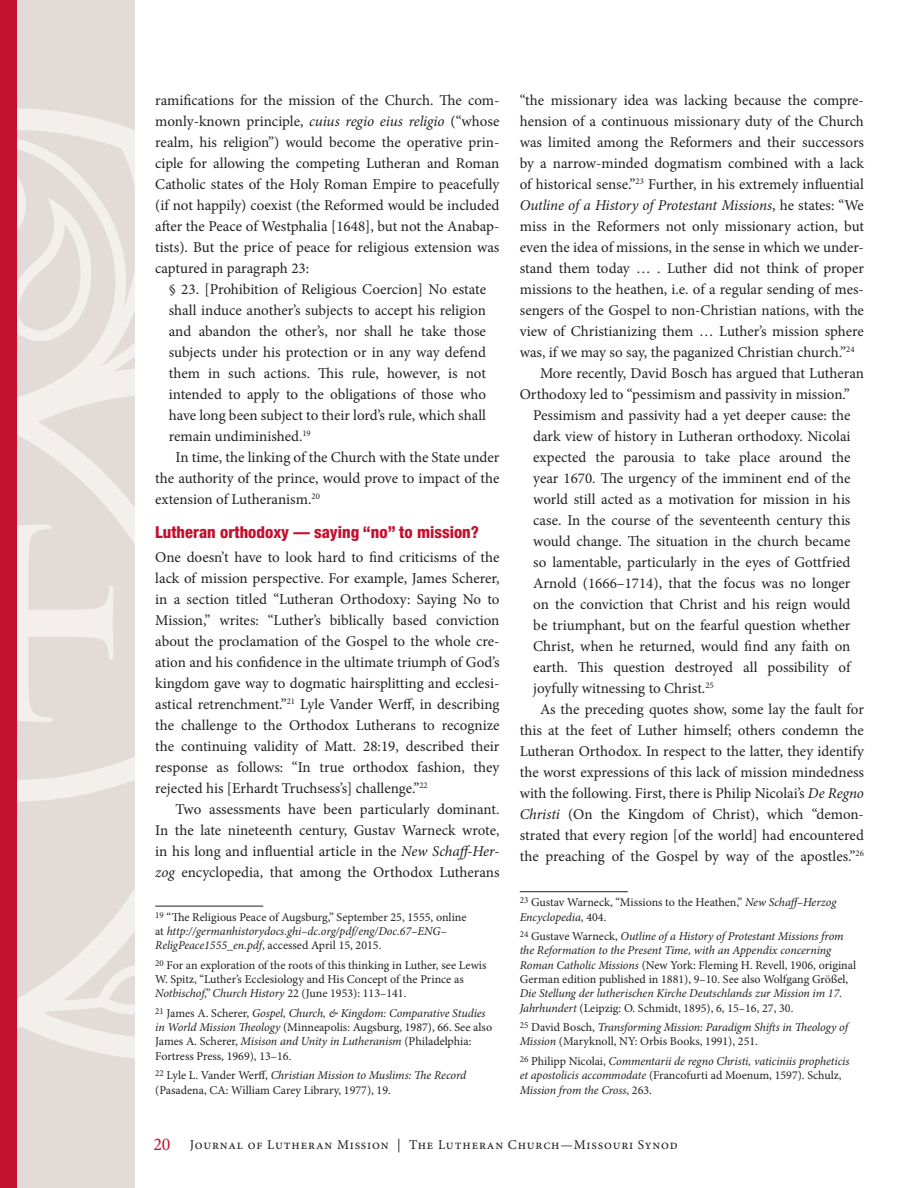
<style>
.page{position:relative;width:918px;height:1188px;background:#fff}
.page>*{position:absolute;margin:0;border:0;box-sizing:border-box;transform-origin:0 0}
.subhead{font:800 condensed 16.5px "Helvetica Neue LT Std";color:#c3102f}
.inset_para_black{font:15px/21px "Minion Pro";color:#231f20;text-align:justify}
.text{font:15px/21px "Minion Pro";letter-spacing:-.005em;color:#231f20;text-align:justify}
.t1{font:13.5px "Minion Pro";letter-spacing:.06em;color:#231f20}
.footnote{font:12px/14.4px "Minion Pro";color:#231f20}
.footnote-2{font:italic 12px/14.4px "Minion Pro";letter-spacing:-.005em;color:#231f20}
.s1{font-style:italic}
.s2{font-style:normal}
.s3{font-size:18px;color:#c3102f}
</style>
<div class="page">
<div style="left:16px;top:0;width:119px;height:1188px;background:#e2dbd7"></div>
<svg style="left:16px;top:107px;width:119px;height:959px"></svg>
<div style="left:0;top:0;width:16px;height:1188px;background:#c3102f"></div>
<hr style="left:155px;top:906px;width:108px;height:1px;background:#231f20">
<hr style="left:520px;top:891px;width:108px;height:1px;background:#231f20">
<p class="inset_para_black" style="left:155px;top:90px;width:346px">ramifications for the mission of the Church. The com&shy;monly-known principle, <span class="s1">cuius regio eius religio</span> (“whose realm, his religion”) would become the operative prin&shy;ciple for allowing the competing Lutheran and Roman Catholic states of the Holy Roman Empire to peacefully (if not happily) coexist (the Reformed would be included after the Peace of Westphalia [1648], but not the Anabap&shy;tists). But the price of peace for religious extension was captured in paragraph 23:</p>
<p class="inset_para_black" style="left:169px;top:279px;width:319px">§ 23. [Prohibition of Religious Coercion] No estate shall induce another’s subjects to accept his religion and abandon the other’s, nor shall he take those subjects under his protection or in any way defend them in such actions. This rule, however, is not intended to apply to the obligations of those who have long been subject to their lord’s rule, which shall remain undiminished.<sup>19</sup></p>
<p class="text" style="left:155px;top:447px;width:346px;text-indent:20px">In time, the linking of the Church with the State under the authority of the prince, would prove to impact of the extension of Lutheranism.<sup>20</sup></p>
<p class="subhead" style="left:155px;top:522px;width:325px">Lutheran orthodoxy — saying “no” to mission?</p>
<p class="text" style="left:155px;top:547px;width:346px">One doesn’t have to look hard to find criticisms of the lack of mission perspective. For example, James Scherer, in a section titled “Lutheran Orthodoxy: Saying No to Mission,” writes: “Luther’s biblically based conviction about the proclamation of the Gospel to the whole cre&shy;ation and his confidence in the ultimate triumph of God’s kingdom gave way to dogmatic hairsplitting and ecclesi&shy;astical retrenchment.”<sup>21</sup> Lyle Vander Werff, in describing the challenge to the Orthodox Lutherans to recognize the continuing validity of Matt. 28:19, described their response as follows: “In true orthodox fashion, they rejected his [Erhardt Truchsess’s] challenge.”<sup>22</sup></p>
<p class="text" style="left:155px;top:799px;width:346px;text-indent:20px">Two assessments have been particularly dominant.<br>In the late nineteenth century, Gustav Warneck wrote, in his long and influential article in the <span class="s1">New Schaff-Her&shy;zog</span> encyclopedia, that among the Orthodox Lutherans</p>
<p class="footnote" style="left:155px;top:910px;width:313px"><sup>19</sup> “The Religious Peace of Augsburg,” September 25, 1555, online at <span class="s1">http://germanhistorydocs.ghi–dc.org/pdf/eng/Doc.67–ENG–<br>ReligPeace1555_en.pdf</span>, accessed April 15, 2015.</p>
<p class="footnote" style="left:155px;top:958px;width:333px"><sup>20</sup> For an exploration of the roots of this thinking in Luther, see Lewis<br>W. Spitz, “Luther’s Ecclesiology and His Concept of the Prince as<br><span class="s1">Notbischof,” Church History</span> 22 (June 1953): 113–141.</p>
<p class="footnote" style="left:155px;top:1006px;width:339px"><sup>21</sup> James A. Scherer, <span class="s1">Gospel, Church, &amp; Kingdom: Comparative Studies in World Mission Theology</span> (Minneapolis: Augsburg, 1987), 66. See also James A. Scherer, <span class="s1">Misison and Unity in Lutheranism</span> (Philadelphia:<br>Fortress Press, 1969), 13–16.</p>
<p class="footnote" style="left:155px;top:1068px;width:313px"><sup>22</sup> Lyle L. Vander Werff, <span class="s1">Christian Mission to Muslims: The Record </span>(Pasadena, CA: William Carey Library, 1977), 19.</p>
<p class="inset_para_black" style="left:520px;top:90px;width:346px">“the missionary idea was lacking because the compre&shy;hension of a continuous missionary duty of the Church was limited among the Reformers and their successors by a narrow-minded dogmatism combined with a lack of historical sense.”<sup>23</sup> Further, in his extremely influential <span class="s1">Outline of a History of Protestant Missions</span>, he states: “We miss in the Reformers not only missionary action, but even the idea of missions, in the sense in which we under&shy;stand them today … . Luther did not think of proper missions to the heathen, i.e. of a regular sending of mes&shy;sengers of the Gospel to non-Christian nations, with the view of Christianizing them … Luther’s mission sphere was, if we may so say, the paganized Christian church.”<sup>24</sup></p>
<p class="text" style="left:520px;top:363px;width:346px;text-indent:20px">More recently, David Bosch has argued that Lutheran<br>Orthodoxy led to “pessimism and passivity in mission.”</p>
<p class="inset_para_black" style="left:533px;top:405px;width:320px">Pessimism and passivity had a yet deeper cause: the dark view of history in Lutheran orthodoxy. Nicolai expected the parousia to take place around the year 1670. The urgency of the imminent end of the world still acted as a motivation for mission in his case. In the course of the seventeenth century this would change. The situation in the church became so lamentable, particularly in the eyes of Gottfried Arnold (1666–1714), that the focus was no longer on the conviction that Christ and his reign would be triumphant, but on the fearful question whether Christ, when he returned, would find any faith on earth. This question destroyed all possibility of joyfully witnessing to Christ.<sup>25</sup></p>
<p class="text" style="left:520px;top:699px;width:346px;text-indent:20px">As the preceding quotes show, some lay the fault for this at the feet of Luther himself; others condemn the Lutheran Orthodox. In respect to the latter, they identify the worst expressions of this lack of mission mindedness with the following. First, there is Philip Nicolai’s <span class="s1">De Regno Christi</span> (On the Kingdom of Christ), which “demon&shy;strated that every region [of the world] had encountered the preaching of the Gospel by way of the apostles.”<sup>26</sup></p>
<p class="footnote" style="left:520px;top:895px;width:320px"><sup>23</sup> Gustav Warneck, “Missions to the Heathen,” <span class="s1">New Schaff–Herzog<br>Encyclopedia</span>, 404.</p>
<p class="footnote-2" style="left:520px;top:929px;width:338px"><sup>24</sup> <span class="s2">Gustave Warneck,</span> Outline ofa History ofProtestant Missions from the Reformation to the Present Time, with an Appendix concerning Roman Catholic Missions <span class="s2">(New York: Fleming H. Revell, 1906, original German edition published in 1881), 9–10. See also Wolfgang Größel, </span>Die Stellung der lutherischen Kirche Deutschlands zur Mission im 17.<br>Jahrhundert <span class="s2">(Leipzig: O. Schmidt, 1895), 6, 15–16, 27, 30.</span></p>
<p class="footnote-2" style="left:520px;top:1020px;width:332px"><sup>25</sup> <span class="s2">David Bosch,</span> Transforming Mission: Paradigm Shifts in Theology of<br>Mission <span class="s2">(Maryknoll, NY: Orbis Books, 1991), 251.</span></p>
<p class="footnote-2" style="left:520px;top:1054px;width:331px"><sup>26</sup> <span class="s2">Philipp Nicolai,</span> Commentarii de regno Christi, vaticiniis propheticis et apostolicis accommodate <span class="s2">(Francofurti ad Moenum, 1597). Schulz,<br></span>Mission from the Cross<span class="s2">, 263.</span></p>
<p class="t1" style="left:153px;top:1136px;width:526px"><span class="s3">20</span> Journal of Lutheran Mission | The Lutheran Church—Missouri Synod</p>
</div>
